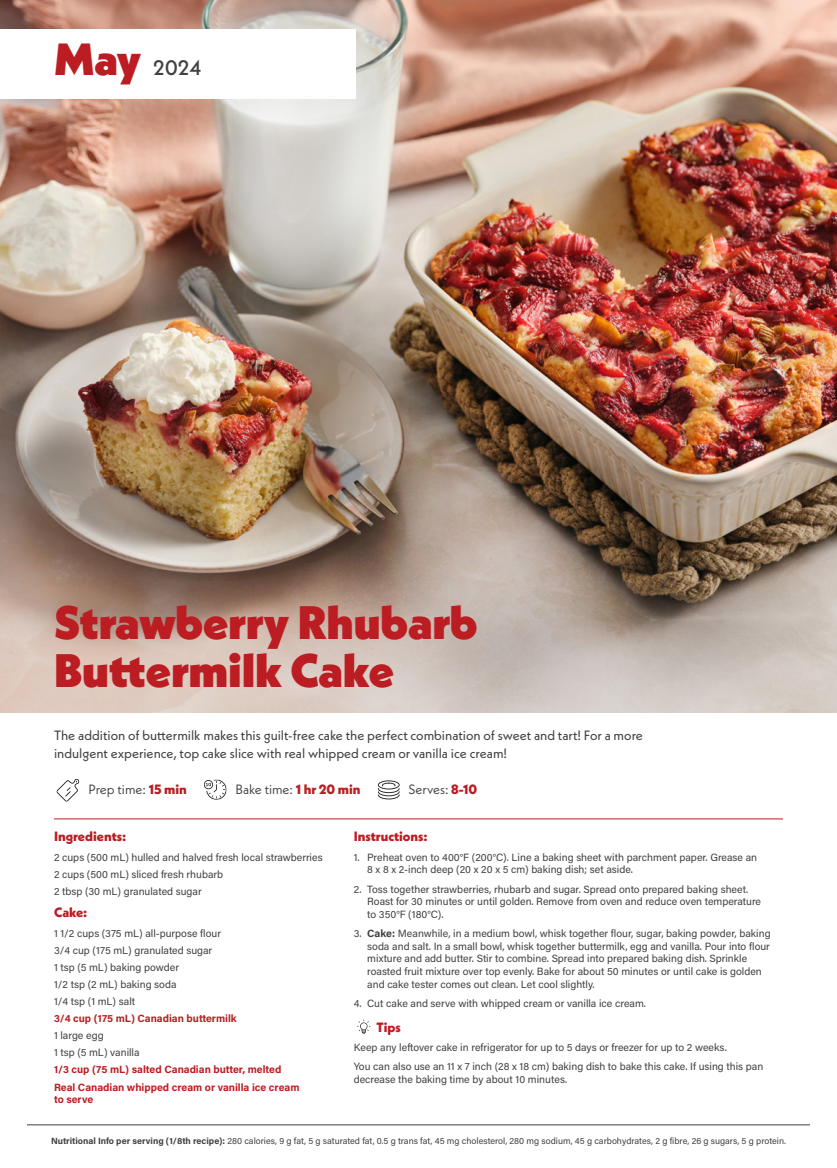
<style>
.page{position:relative;width:837px;height:1168px;background:#fff}
.page>*{position:absolute;margin:0;border:0;box-sizing:border-box;transform-origin:0 0}
.Recipe_Names{font:900 46.95px/47.7px "Neue Kabel";color:#bb1d22}
.Recipe_Names-2{font:500 21px "Neue Kabel";color:#414042}
.About_the_Dish{font:13.5px/18px "Neue Kabel";color:#414042}
.About_the_Dish-2{font:13.5px "Neue Kabel";color:#414042}
.About_the_Dish-3{font:800 13.5px "Neue Kabel";color:#bb1d22}
.Body_text{font:800 13.5px "Neue Kabel";color:#bb1d22}
.Body_text-2{font:10.5px/12.6px "Acumin Pro";color:#414042}
.Ingredients{font:10.5px "Acumin Pro";color:#414042}
.Ingredients-2{font:700 10.5px/12.8px "Acumin Pro";color:#bb1d22}
.Body_text-3{font:9px "Acumin Pro";color:#414042}
.s1{font-weight:900;font-size:45px;color:#bb1d22}
.s2{font-weight:800;color:#bb1d22}
.s3{font-weight:700}
</style>
<div class="page">
<hr style="left:27px;top:1124px;width:783px;height:1px;background:#414042">
<hr style="left:54px;top:818px;width:729px;height:1px;background:#bb1d22">
<svg style="left:357px;top:1019px;width:14px;height:15px"></svg>
<svg style="left:56px;top:779px;width:23px;height:23px"></svg>
<svg style="left:204px;top:779px;width:23px;height:21px"></svg>
<svg style="left:378px;top:780px;width:22px;height:19px"></svg>
<img style="left:0;top:0;width:837px;height:712px">
<div style="left:0;top:29px;width:355px;height:69px;background:#fff"></div>
<p class="Recipe_Names-2" style="left:54px;top:55px;width:149px"><span class="s1">May</span> 2024</p>
<p class="Recipe_Names" style="left:54px;top:598px;width:425px">Strawberry Rhubarb<br>Buttermilk Cake</p>
<p class="About_the_Dish" style="left:54px;top:726px;width:590px">The addition of buttermilk makes this guilt-free cake the perfect combination of sweet and tart! For a more indulgent experience, top cake slice with real whipped cream or vanilla ice cream!</p>
<p class="About_the_Dish-2" style="left:88px;top:780px;width:100px">Prep time: <span class="s2">15 min</span></p>
<p class="About_the_Dish-2" style="left:236px;top:780px;width:126px">Bake time: <span class="s2">1 hr 20 min</span></p>
<p class="About_the_Dish-2" style="left:408px;top:780px;width:70px">Serves: <span class="s2">8-10</span></p>
<p class="About_the_Dish-3" style="left:54px;top:828px;width:74px">Ingredients:</p>
<p class="Ingredients" style="left:54px;top:850px;width:270px">2 cups (500 mL) hulled and halved fresh local strawberries</p>
<p class="Ingredients" style="left:54px;top:867px;width:171px">2 cups (500 mL) sliced fresh rhubarb</p>
<p class="Ingredients" style="left:54px;top:884px;width:149px">2 tbsp (30 mL) granulated sugar</p>
<p class="About_the_Dish-3" style="left:54px;top:904px;width:35px">Cake:</p>
<p class="Ingredients" style="left:54px;top:926px;width:169px">1 1/2 cups (375 mL) all-purpose flour</p>
<p class="Ingredients" style="left:54px;top:943px;width:160px">3/4 cup (175 mL) granulated sugar</p>
<p class="Ingredients" style="left:54px;top:960px;width:127px">1 tsp (5 mL) baking powder</p>
<p class="Ingredients" style="left:54px;top:977px;width:124px">1/2 tsp (2 mL) baking soda</p>
<p class="Ingredients" style="left:54px;top:994px;width:83px">1/4 tsp (1 mL) salt</p>
<p class="Ingredients-2" style="left:54px;top:1012px;width:184px">3/4 cup (175 mL) Canadian buttermilk</p>
<p class="Ingredients" style="left:54px;top:1028px;width:51px">1 large egg</p>
<p class="Ingredients" style="left:54px;top:1045px;width:87px">1 tsp (5 mL) vanilla</p>
<p class="Ingredients-2" style="left:54px;top:1063px;width:229px">1/3 cup (75 mL) salted Canadian butter, melted</p>
<p class="Ingredients-2" style="left:54px;top:1080px;width:247px">Real Canadian whipped cream or vanilla ice cream to serve</p>
<p class="About_the_Dish-3" style="left:354px;top:828px;width:76px">Instructions:</p>
<p class="Body_text-2" style="left:367px;top:850px;width:392px;text-indent:-14px">1. Preheat oven to 400°F (200°C). Line a baking sheet with parchment paper. Grease an<br>8 x 8 x 2-inch deep (20 x 20 x 5 cm) baking dish; set aside.</p>
<p class="Body_text-2" style="left:367px;top:882px;width:395px;text-indent:-14px">2. Toss together strawberries, rhubarb and sugar. Spread onto prepared baking sheet.<br>Roast for 30 minutes or until golden. Remove from oven and reduce oven temperature to 350°F (180°C).</p>
<p class="Body_text-2" style="left:367px;top:927px;width:405px;text-indent:-14px">3. <span class="s3">Cake:</span> Meanwhile, in a medium bowl, whisk together flour, sugar, baking powder, baking soda and salt. In a small bowl, whisk together buttermilk, egg and vanilla. Pour into flour mixture and add butter. Stir to combine. Spread into prepared baking dish. Sprinkle roasted fruit mixture over top evenly. Bake for about 50 minutes or until cake is golden and cake tester comes out clean. Let cool slightly.</p>
<p class="Body_text-2" style="left:354px;top:996px;width:294px">4. Cut cake and serve with whipped cream or vanilla ice cream.</p>
<p class="Body_text" style="left:377px;top:1018px;width:26px">Tips</p>
<p class="Body_text-2" style="left:354px;top:1041px;width:375px">Keep any leftover cake in refrigerator for up to 5 days or freezer for up to 2 weeks.</p>
<p class="Body_text-2" style="left:354px;top:1060px;width:411px">You can also use an 11 x 7 inch (28 x 18 cm) baking dish to bake this cake. If using this pan decrease the baking time by about 10 minutes.</p>
<p class="Body_text-3" style="left:51px;top:1135px;width:736px"><span class="s3">Nutritional Info per serving (1/8th recipe):</span> 280 calories, 9 g fat, 5 g saturated fat, 0.5 g trans fat, 45 mg cholesterol, 280 mg sodium, 45 g carbohydrates, 2 g fibre, 26 g sugars, 5 g protein.</p>
</div>
